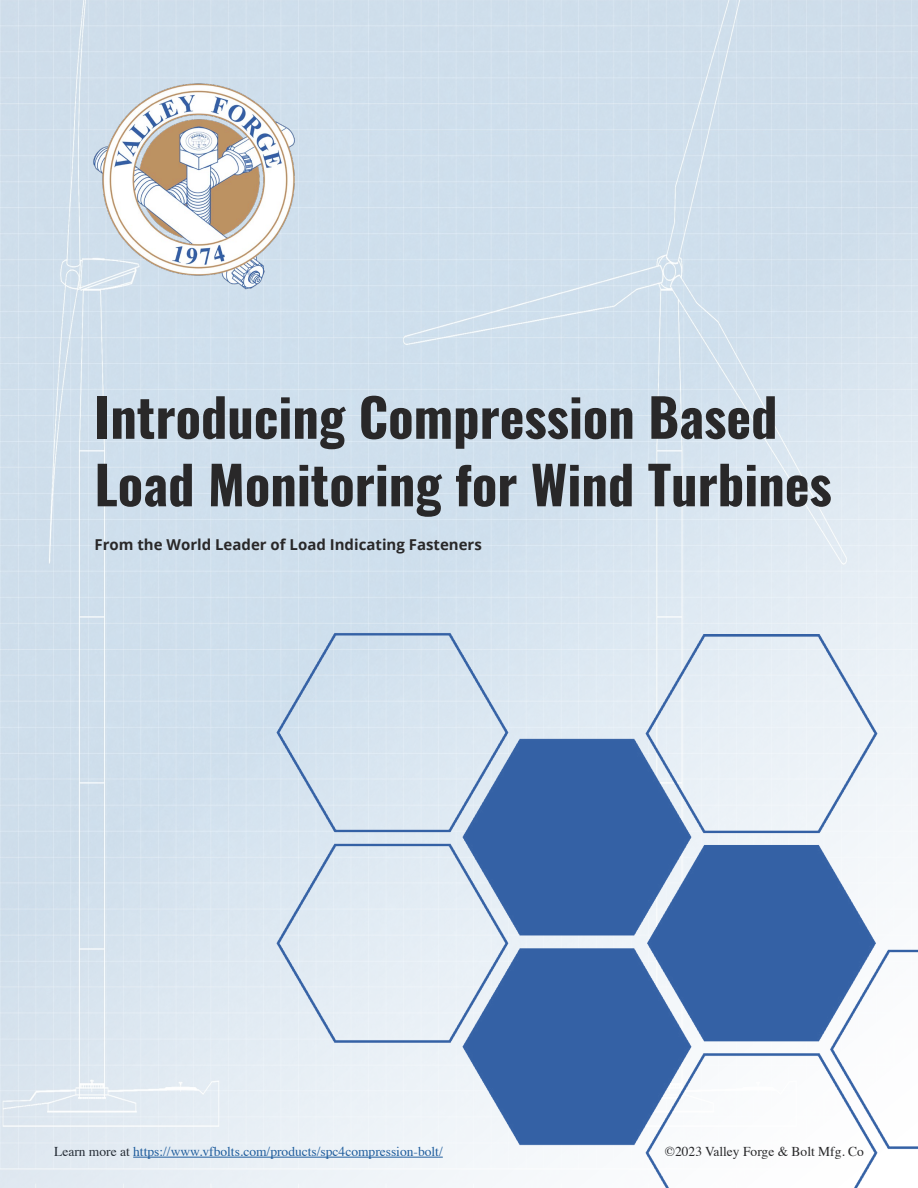
<style>
.page{position:relative;width:918px;height:1188px;background:#fff}
.page>*{position:absolute;margin:0;border:0;box-sizing:border-box;transform-origin:0 0}
.t1{font:700 52.5px/67.5px "Oswald";color:#292829}
.t2{font:700 15px "Open Sans";color:#292829}
.t3{font:13.5px "Times";color:#215e9e}
.t4{font:13.5px "Times";color:#292829}
.s1{color:#292829}
</style>
<div class="page">
<img style="left:0;top:0;width:918px;height:1188px">
<img style="left:87px;top:71px;width:224px;height:305px">
<img style="left:206px;top:549px;width:712px;height:639px">
<h1 class="t1" style="left:94px;top:387px;width:739px">Introducing Compression Based<br>Load Monitoring for Wind Turbines</h1>
<p class="t2" style="left:94px;top:534px;width:389px">From the World Leader of Load Indicating Fasteners</p>
<p class="t3" style="left:54px;top:1139px;width:390px"><span class="s1">Learn more at</span> https://www.vfbolts.com/products/spc4compression-bolt/</p>
<p class="t4" style="left:665px;top:1139px;width:201px">©2023 Valley Forge &amp; Bolt Mfg. Co</p>
</div>
